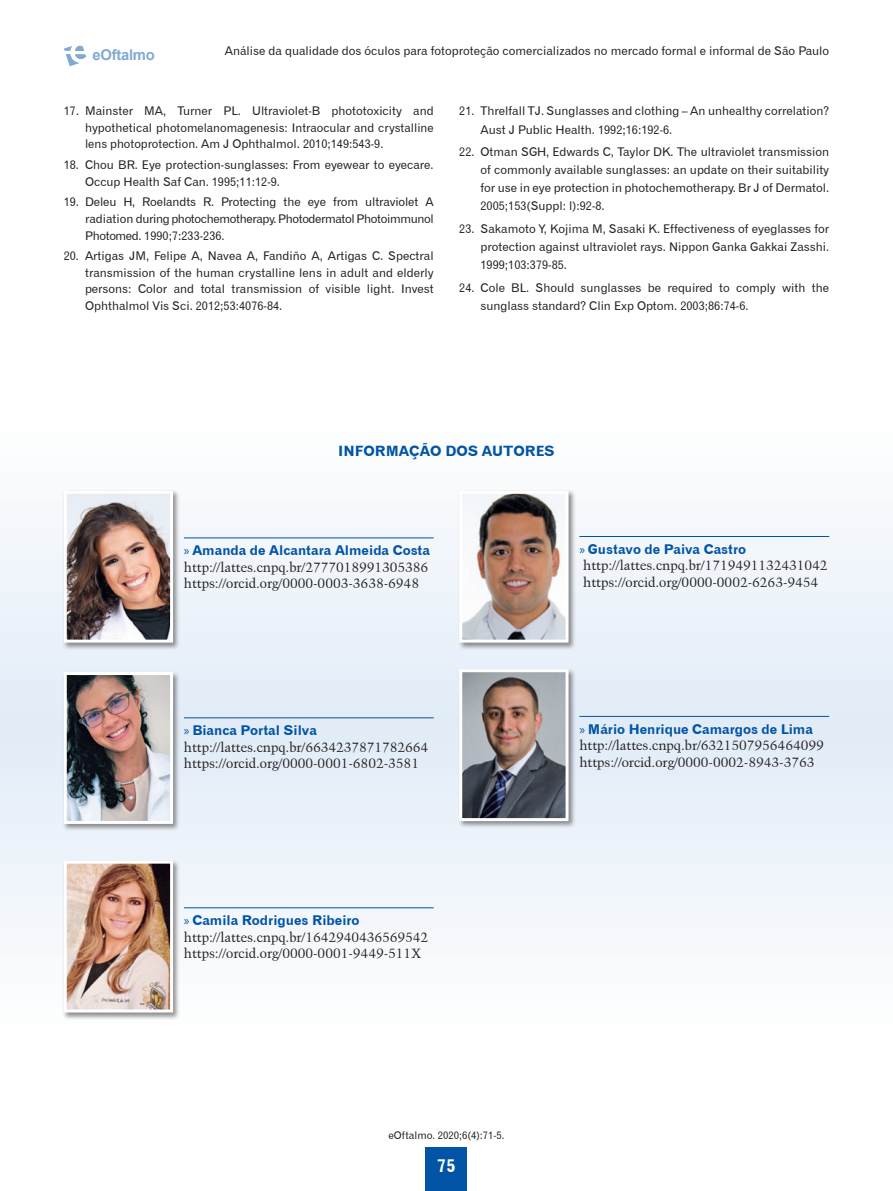
<style>
.page{position:relative;width:893px;height:1191px;background:#fff}
.page>*{position:absolute;margin:0;border:0;box-sizing:border-box;transform-origin:0 0}
.t1{font:18px "Gothic 720 BT Bold B";color:#fff}
.t2{font:700 14.85px "Arial";letter-spacing:-.02em;color:#0154a6}
.t3{font:14.25px "Gothic 720 BT Bold B";color:#0154a6}
.t4{font:13.5px/16.5px "Kuenstler 480 BT";color:#231f20}
.t5{font:13.5px "Gothic 720 BT Bold B";color:#0154a6}
.t6{font:12px/16.5px "Gothic 720 BT Roman B";color:#231f20;text-align:justify}
.t7{font:10.5px "Gothic 720 BT Roman B";color:#231f20}
.s1{font-family:"Myriad Pro"}
</style>
<div class="page">
<div style="left:426px;top:1147px;width:41px;height:44px;background:#0154a6"></div>
<svg style="left:64px;top:45px;width:22px;height:21px"></svg>
<svg style="left:0;top:496px;width:893px;height:470px"></svg>
<hr style="left:184px;top:537px;width:250px;height:1px;background:#0154a6">
<div style="left:63px;top:489px;width:118px;height:161px;background:#231f20;opacity:.5"></div>
<img style="left:68px;top:495px;width:101px;height:143px">
<div style="left:64px;top:491px;width:109px;height:151px;border:3px solid #fff"></div>
<div style="left:458px;top:489px;width:118px;height:161px;background:#231f20;opacity:.5"></div>
<img style="left:463px;top:495px;width:102px;height:143px">
<div style="left:459px;top:491px;width:110px;height:151px;border:3px solid #fff"></div>
<div style="left:63px;top:670px;width:118px;height:161px;background:#231f20;opacity:.5"></div>
<img style="left:68px;top:676px;width:101px;height:144px">
<div style="left:64px;top:672px;width:109px;height:152px;border:3px solid #fff"></div>
<div style="left:458px;top:667px;width:118px;height:161px;background:#231f20;opacity:.5"></div>
<img style="left:463px;top:673px;width:102px;height:144px">
<div style="left:459px;top:669px;width:110px;height:152px;border:3px solid #fff"></div>
<hr style="left:184px;top:717px;width:250px;height:1px;background:#0154a6">
<hr style="left:579px;top:536px;width:250px;height:1px;background:#0154a6">
<hr style="left:579px;top:716px;width:250px;height:1px;background:#0154a6">
<div style="left:63px;top:859px;width:118px;height:161px;background:#231f20;opacity:.5"></div>
<img style="left:68px;top:864px;width:101px;height:144px">
<div style="left:64px;top:860px;width:109px;height:152px;border:3px solid #fff"></div>
<hr style="left:184px;top:907px;width:250px;height:1px;background:#0154a6">
<p class="t2" style="left:93px;top:44px;width:64px">eOftalmo</p>
<p class="t6" style="left:225px;top:42px;width:606px">Análise da qualidade dos óculos para fotoproteção comercializados no mercado formal e informal de São Paulo</p>
<p class="t6" style="left:85px;top:103px;width:350px;text-indent:-21px">17. Mainster MA, Turner PL. Ultraviolet-B phototoxicity and hypothetical photomelanomagenesis: Intraocular and crystalline lens photoprotection. Am J Ophthalmol. 2010;149:543-9.</p>
<p class="t6" style="left:85px;top:157px;width:350px;text-indent:-21px">18. Chou BR. Eye protection-sunglasses: From eyewear to eyecare.<br>Occup Health Saf Can. 1995;11:12-9.</p>
<p class="t6" style="left:85px;top:194px;width:350px;text-indent:-21px">19. Deleu H, Roelandts R. Protecting the eye from ultraviolet A radiation during photochemotherapy. Photodermatol Photoimmunol Photomed. 1990;7:233-236.</p>
<p class="t6" style="left:85px;top:248px;width:350px;text-indent:-21px">20. Artigas JM, Felipe A, Navea A, Fandiño A, Artigas C. Spectral transmission of the human crystalline lens in adult and elderly persons: Color and total transmission of visible light. Invest Ophthalmol Vis Sci. 2012;53:4076-84.</p>
<p class="t6" style="left:480px;top:102px;width:350px;line-height:18.1px;text-indent:-21px">21. Threlfall TJ. Sunglasses and clothing – An unhealthy correlation?<br>Aust J Public Health. 1992;16:192-6.</p>
<p class="t6" style="left:480px;top:143px;width:350px;line-height:18.1px;text-indent:-21px">22. Otman SGH, Edwards C, Taylor DK. The ultraviolet transmission of commonly available sunglasses: an update on their suitability for use in eye protection in photochemotherapy. Br J of Dermatol.<br>2005;153(Suppl: l):92-8.</p>
<p class="t6" style="left:480px;top:219px;width:350px;line-height:18.1px;text-indent:-21px">23. Sakamoto Y, Kojima M, Sasaki K. Effectiveness of eyeglasses for protection against ultraviolet rays. Nippon Ganka Gakkai Zasshi.<br>1999;103:379-85.</p>
<p class="t6" style="left:480px;top:278px;width:350px;line-height:18.1px;text-indent:-21px">24. Cole BL. Should sunglasses be required to comply with the sunglass standard? Clin Exp Optom. 2003;86:74-6.</p>
<p class="t3" style="left:338px;top:442px;width:218px">INFORMAÇÃO DOS AUTORES</p>
<p class="t5" style="left:184px;top:542px;width:248px"><span class="s1">»</span> Amanda de Alcantara Almeida Costa</p>
<p class="t4" style="left:184px;top:558px;width:246px">http://lattes.cnpq.br/2777018991305386 https://orcid.org/0000-0003-3638-6948</p>
<p class="t5" style="left:579px;top:541px;width:168px"><span class="s1">»</span> Gustavo de Paiva Castro</p>
<p class="t4" style="left:583px;top:557px;width:246px">http://lattes.cnpq.br/1719491132431042 https://orcid.org/0000-0002-6263-9454</p>
<p class="t5" style="left:184px;top:722px;width:135px"><span class="s1">»</span> Bianca Portal Silva</p>
<p class="t4" style="left:184px;top:738px;width:246px">http://lattes.cnpq.br/6634237871782664 https://orcid.org/0000-0001-6802-3581</p>
<p class="t5" style="left:579px;top:720px;width:235px"><span class="s1">»</span> Mário Henrique Camargos de Lima</p>
<p class="t4" style="left:579px;top:737px;width:246px">http://lattes.cnpq.br/6321507956464099 https://orcid.org/0000-0002-8943-3763</p>
<p class="t5" style="left:184px;top:912px;width:177px"><span class="s1">»</span> Camila Rodrigues Ribeiro</p>
<p class="t4" style="left:184px;top:928px;width:246px">http://lattes.cnpq.br/1642940436569542 https://orcid.org/0000-0001-9449-511X</p>
<p class="t7" style="left:388px;top:1129px;width:118px">eOftalmo. 2020;6(4):71-5.</p>
<h1 class="t1" style="left:437px;top:1154px;width:20px">75</h1>
</div>
